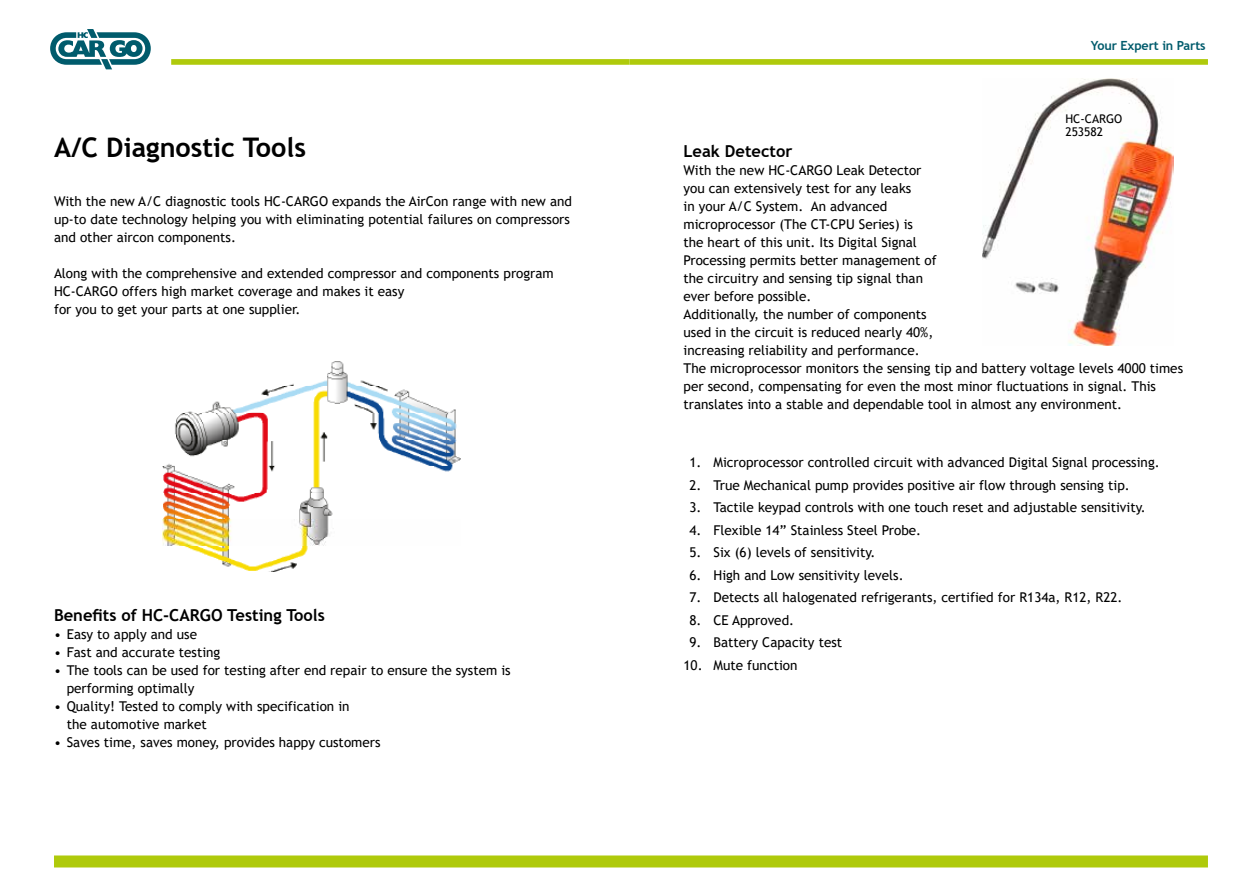
<style>
.page{position:relative;width:1259px;height:893px;background:#fff}
.page>*{position:absolute;margin:0;border:0;box-sizing:border-box;transform-origin:0 0}
.t1{font:700 27px "Trebuchet MS";color:#000}
.t2{font:700 16.5px "Trebuchet MS";color:#000}
.t3{font:13.5px/18px "Trebuchet MS";color:#000}
.t4{font:700 12.6px "Trebuchet MS";letter-spacing:-.01em;color:#005b6c}
.t5{font:12px/13.5px "Trebuchet MS";color:#000}
</style>
<div class="page">
<div style="left:629px;top:59px;width:579px;height:6px;background:#afca0b"></div>
<div style="left:171px;top:59px;width:458px;height:6px;background:#afca0b"></div>
<svg style="left:50px;top:29px;width:101px;height:40px"></svg>
<div style="left:54px;top:855px;width:1154px;height:12px;background:#afca0b"></div>
<img style="left:162px;top:361px;width:298px;height:211px">
<img style="left:982px;top:79px;width:191px;height:267px">
<h1 class="t1" style="left:54px;top:130px;width:253px">A/C Diagnostic Tools</h1>
<p class="t3" style="left:54px;top:192px;width:519px">With the new A/C diagnostic tools HC-CARGO expands the AirCon range with new and up-to date technology helping you with eliminating potential failures on compressors and other aircon components.</p>
<p class="t3" style="left:54px;top:264px;width:501px">Along with the comprehensive and extended compressor and components program<br>HC-CARGO offers high market coverage and makes it easy<br>for you to get your parts at one supplier.</p>
<p class="t2" style="left:54px;top:605px;width:272px">Benefits of HC-CARGO Testing Tools</p>
<p class="t3" style="left:54px;top:625px;width:144px">• Easy to apply and use</p>
<p class="t3" style="left:54px;top:643px;width:168px">• Fast and accurate testing</p>
<p class="t3" style="left:67px;top:661px;width:445px;text-indent:-13px">• The tools can be used for testing after end repair to ensure the system is performing optimally</p>
<p class="t3" style="left:67px;top:697px;width:284px;text-indent:-13px">• Quality! Tested to comply with specification in the automotive market</p>
<p class="t3" style="left:54px;top:733px;width:328px">• Saves time, saves money, provides happy customers</p>
<p class="t4" style="left:1091px;top:37px;width:116px">Your Expert in Parts</p>
<p class="t5" style="left:1065px;top:112px;width:58px">HC-CARGO<br>253582</p>
<p class="t2" style="left:683px;top:140px;width:110px">Leak Detector</p>
<p class="t3" style="left:683px;top:161px;width:501px">With the new HC-CARGO Leak Detector<br>you can extensively test for any leaks<br>in your A/C System. An advanced<br>microprocessor (The CT-CPU Series) is<br>the heart of this unit. Its Digital Signal<br>Processing permits better management of<br>the circuitry and sensing tip signal than<br>ever before possible.<br>Additionally, the number of components<br>used in the circuit is reduced nearly 40%,<br>increasing reliability and performance.<br>The microprocessor monitors the sensing tip and battery voltage levels 4000 times per second, compensating for even the most minor fluctuations in signal. This translates into a stable and dependable tool in almost any environment.</p>
<p class="t3" style="left:689px;top:453px;width:472px">1. Microprocessor controlled circuit with advanced Digital Signal processing.</p>
<p class="t3" style="left:689px;top:476px;width:442px">2. True Mechanical pump provides positive air flow through sensing tip.</p>
<p class="t3" style="left:689px;top:498px;width:458px">3. Tactile keypad controls with one touch reset and adjustable sensitivity.</p>
<p class="t3" style="left:689px;top:521px;width:233px">4. Flexible 14” Stainless Steel Probe.</p>
<p class="t3" style="left:689px;top:543px;width:187px">5. Six (6) levels of sensitivity.</p>
<p class="t3" style="left:689px;top:566px;width:216px">6. High and Low sensitivity levels.</p>
<p class="t3" style="left:689px;top:588px;width:434px">7. Detects all halogenated refrigerants, certified for R134a, R12, R22.</p>
<p class="t3" style="left:689px;top:611px;width:106px">8. CE Approved.</p>
<p class="t3" style="left:689px;top:633px;width:154px">9. Battery Capacity test</p>
<p class="t3" style="left:683px;top:656px;width:115px">10. Mute function</p>
</div>
